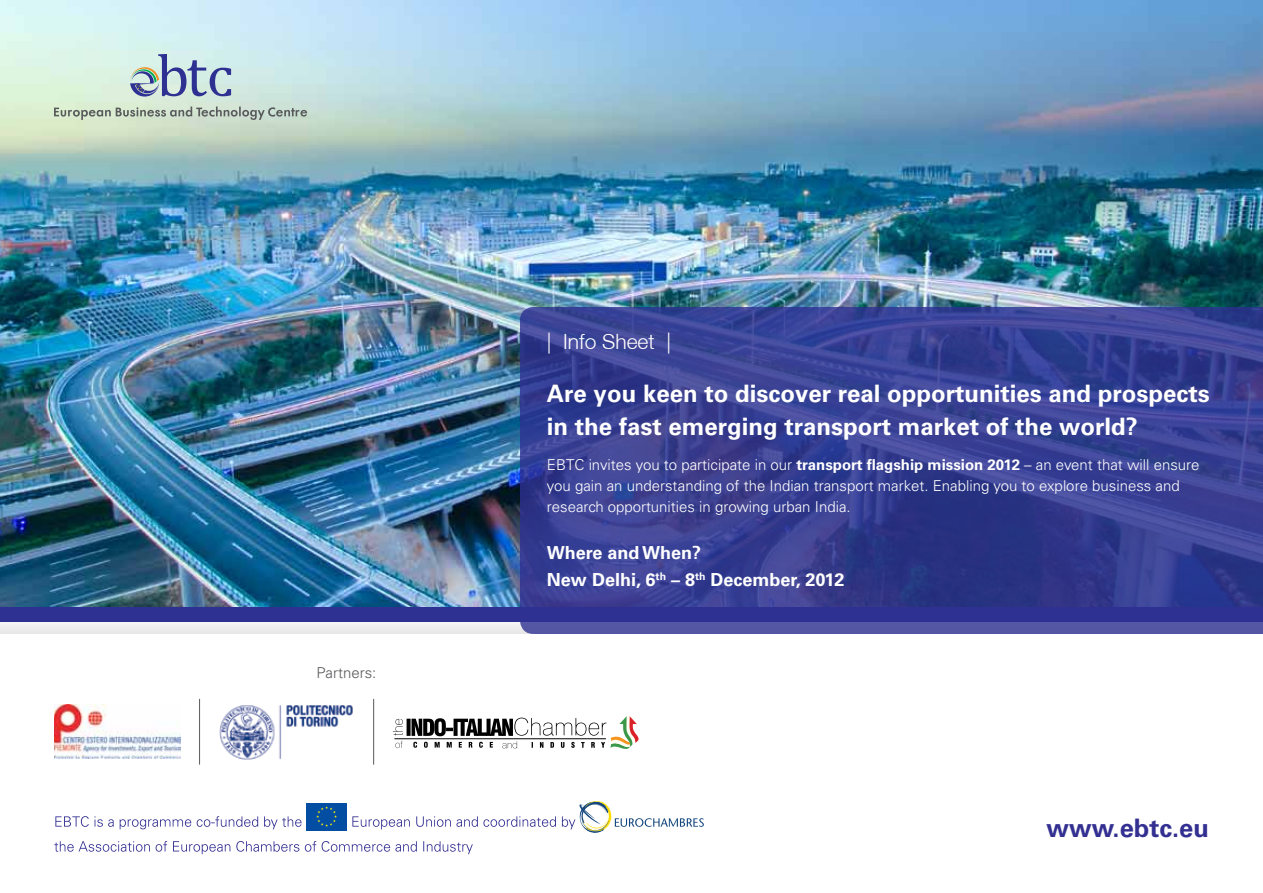
<style>
.page{position:relative;width:1263px;height:893px;background:#fff}
.page>*{position:absolute;margin:0;border:0;box-sizing:border-box;transform-origin:0 0}
.t1{font:700 25.5px "Univers";color:#333092}
.t2{font:700 24px/33px "Univers";color:#fff}
.t3{font:300 21px "Helvetica Neue LT";color:#fff}
.t4{font:700 18px/27px "Univers";color:#fff}
.t5{font:300 15px/21px "Univers";color:#fff}
.t6{font:300 15px "Univers";color:#58595b}
.s1{font-weight:700}
</style>
<div class="page">
<img style="left:0;top:0;width:1263px;height:607px">
<div style="left:0;top:617px;width:1263px;height:17px;background:#efefef"></div>
<div style="left:0;top:607px;width:1263px;height:15px;background:#2e3092"></div>
<svg style="left:54px;top:841px;width:419px;height:13px"></svg>
<svg style="left:55px;top:801px;width:649px;height:32px"></svg>
<svg style="left:520px;top:307px;width:743px;height:327px;background:#384092"></svg>
<svg style="left:130px;top:54px;width:101px;height:43px;background:#a9bbcb"></svg>
<svg style="left:54px;top:107px;width:253px;height:13px;background:#b2c0b1"></svg>
<hr style="left:199px;top:699px;width:1px;height:66px;background:#58595b">
<hr style="left:373px;top:699px;width:1px;height:66px;background:#58595b">
<svg style="left:393px;top:715px;width:245px;height:34px"></svg>
<img style="left:54px;top:705px;width:126px;height:53px">
<img style="left:219px;top:705px;width:134px;height:55px">
<p class="t6" style="left:316px;top:664px;width:61px">Partners:</p>
<h3 class="t3" style="left:547px;top:329px;width:126px">| Info Sheet |</h3>
<h2 class="t2" style="left:547px;top:377px;width:664px">Are you keen to discover real opportunities and prospects in the fast emerging transport market of the world?</h2>
<p class="t5" style="left:547px;top:454px;width:654px">EBTC invites you to participate in our <span class="s1">transport flagship mission 2012</span> – an event that will ensure you gain an understanding of the Indian transport market. Enabling you to explore business and research opportunities in growing urban India.</p>
<p class="t4" style="left:547px;top:539px;width:299px">Where and When?<br>New Delhi, 6<sup>th</sup> – 8<sup>th</sup> December, 2012</p>
<h1 class="t1" style="left:1047px;top:813px;width:164px">www.ebtc.eu</h1>
</div>
